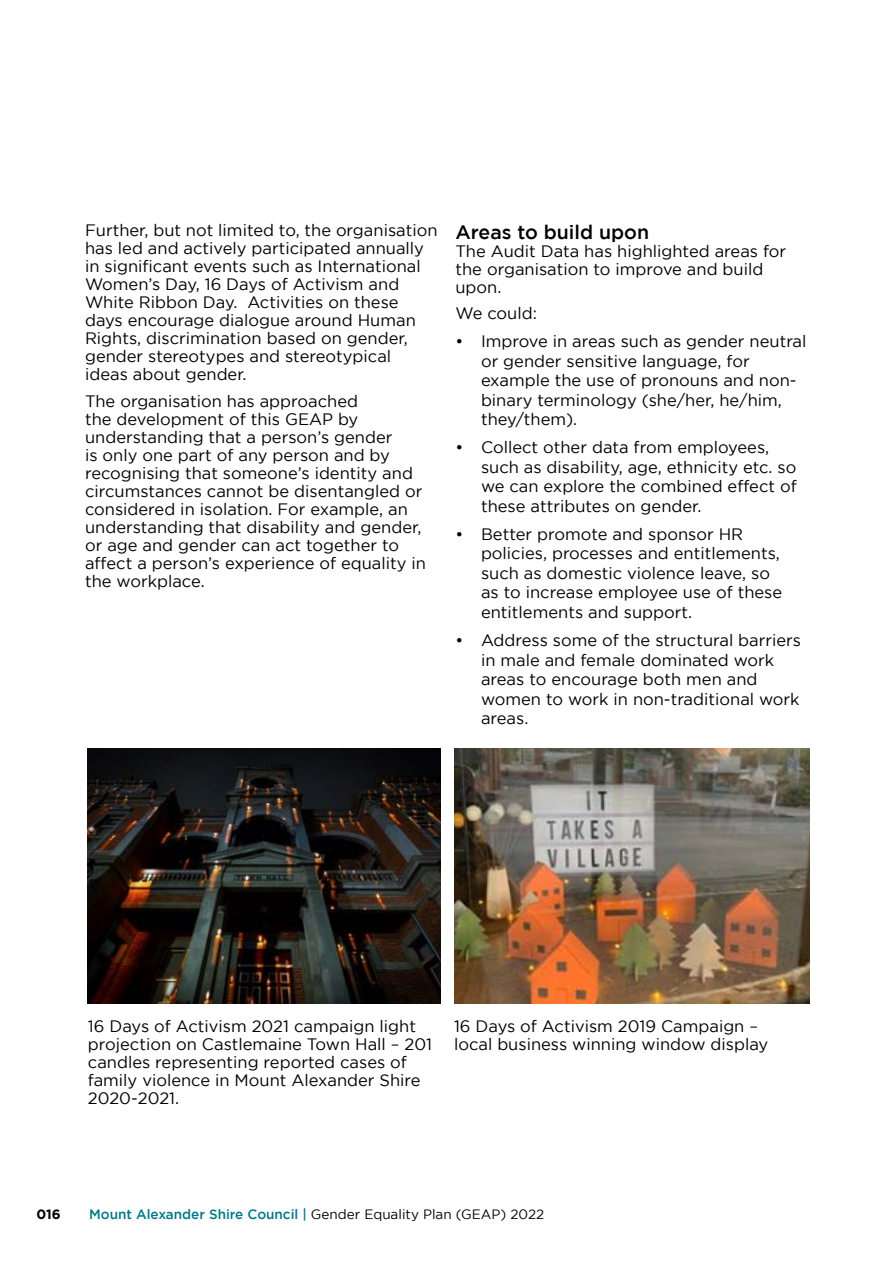
<style>
.page{position:relative;width:893px;height:1263px;background:#fff}
.page>*{position:absolute;margin:0;border:0;box-sizing:border-box;transform-origin:0 0}
.t1{font:500 19.5px "Gotham";color:#000}
.t2{font:16.5px/18px "Gotham";color:#000}
.t3{font:13.5px "Gotham";color:#000}
.t4{font:700 13.5px "Gotham";color:#000}
.s1{font-weight:500;color:#007888}
</style>
<div class="page">
<img style="left:454px;top:748px;width:355px;height:255px">
<img style="left:88px;top:748px;width:352px;height:255px">
<p class="t2" style="left:85px;top:221px;width:354px">Further, but not limited to, the organisation has led and actively participated annually in significant events such as International Women’s Day, 16 Days of Activism and White Ribbon Day. Activities on these days encourage dialogue around Human Rights, discrimination based on gender, gender stereotypes and stereotypical ideas about gender.</p>
<p class="t2" style="left:85px;top:392px;width:343px">The organisation has approached<br>the development of this GEAP by understanding that a person’s gender<br>is only one part of any person and by recognising that someone’s identity and circumstances cannot be disentangled or considered in isolation. For example, an understanding that disability and gender, or age and gender can act together to affect a person’s experience of equality in the workplace.</p>
<p class="t1" style="left:455px;top:221px;width:195px">Areas to build upon</p>
<p class="t2" style="left:455px;top:242px;width:332px">The Audit Data has highlighted areas for the organisation to improve and build upon.</p>
<p class="t2" style="left:455px;top:304px;width:83px">We could:</p>
<p class="t2" style="left:481px;top:332px;width:327px;line-height:19.5px;text-indent:-26px">• Improve in areas such as gender neutral or gender sensitive language, for example the use of pronouns and non&shy;binary terminology (she/her, he/him, they/them).</p>
<p class="t2" style="left:481px;top:438px;width:317px;line-height:19.5px;text-indent:-26px">• Collect other data from employees, such as disability, age, ethnicity etc. so we can explore the combined effect of these attributes on gender.</p>
<p class="t2" style="left:481px;top:524px;width:303px;line-height:19.5px;text-indent:-26px">• Better promote and sponsor HR policies, processes and entitlements, such as domestic violence leave, so as to increase employee use of these entitlements and support.</p>
<p class="t2" style="left:481px;top:630px;width:322px;line-height:19.5px;text-indent:-26px">• Address some of the structural barriers in male and female dominated work areas to encourage both men and women to work in non-traditional work areas.</p>
<p class="t2" style="left:88px;top:1017px;width:346px">16 Days of Activism 2021 campaign light projection on Castlemaine Town Hall – 201 candles representing reported cases of family violence in Mount Alexander Shire 2020-2021.</p>
<p class="t2" style="left:454px;top:1017px;width:316px">16 Days of Activism 2019 Campaign – local business winning window display</p>
<p class="t4" style="left:36px;top:1206px;width:26px">016</p>
<p class="t3" style="left:89px;top:1206px;width:457px"><span class="s1">Mount Alexander Shire Council |</span> Gender Equality Plan (GEAP) 2022</p>
</div>
